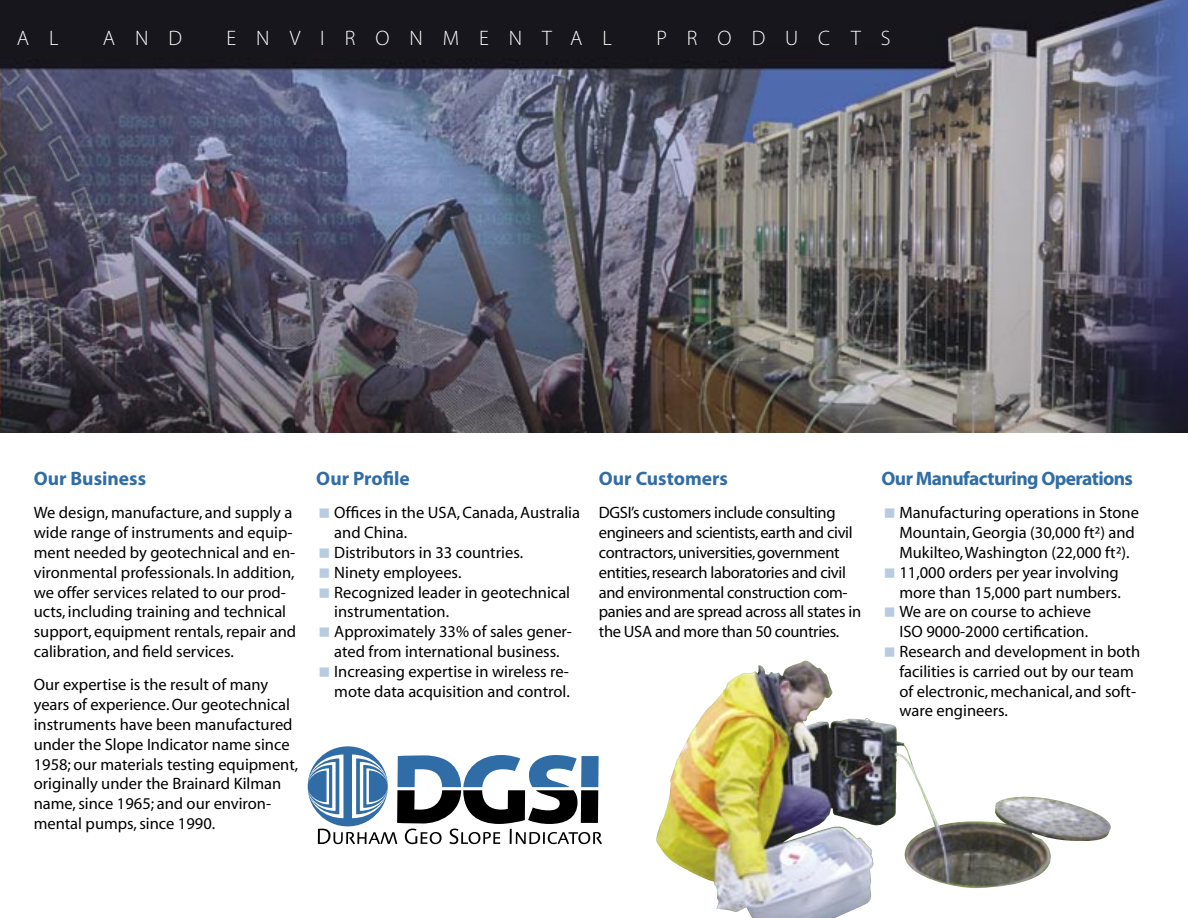
<style>
.page{position:relative;width:1188px;height:918px;background:#fff}
.page>*{position:absolute;margin:0;border:0;box-sizing:border-box;transform-origin:0 0}
.t1{font:300 21px "Myriad Pro";letter-spacing:.95em;color:#fff}
.t2{font:700 19.5px "Myriad Pro";letter-spacing:-.01em;color:#306da6}
.t3{font:700 19.5px "Myriad Pro";letter-spacing:-.03em;color:#306da6}
.Bullet{font:16.5px/19.8px "Myriad";color:#000}
.Paragraph{font:16.5px/19.8px "Myriad";color:#000}
.Paragraph-2{font:16.5px/19.8px "Myriad";letter-spacing:-.02em;color:#000}
</style>
<div class="page">
<img style="left:656px;top:661px;width:455px;height:257px">
<img style="left:0;top:0;width:1188px;height:432px">
<div style="left:308px;top:746px;width:80px;height:80px;background:#306da6;border-radius:50%"></div>
<svg style="left:308px;top:755px;width:294px;height:89px"></svg>
<p class="t1" style="left:17px;top:26px;width:43px">A L</p>
<p class="t1" style="left:103px;top:26px;width:81px">AND</p>
<p class="t1" style="left:227px;top:26px;width:387px">ENVIRONMENTAL</p>
<p class="t1" style="left:656px;top:26px;width:235px">PRODUCTS</p>
<p class="t2" style="left:34px;top:468px;width:114px">Our Business</p>
<p class="Paragraph" style="left:34px;top:504px;width:264px">We design, manufacture, and supply a wide range of instruments and equip&shy;ment needed by geotechnical and en&shy;vironmental professionals. In addition, we offer services related to our prod&shy;ucts, including training and technical support, equipment rentals, repair and calibration, and field services.</p>
<p class="Paragraph" style="left:34px;top:676px;width:266px">Our expertise is the result of many years of experience. Our geotechnical instruments have been manufactured under the Slope Indicator name since 1958; our materials testing equipment, originally under the Brainard Kilman name, since 1965; and our environ&shy;mental pumps, since 1990.</p>
<p class="t2" style="left:316px;top:468px;width:95px">Our Profile</p>
<p class="Bullet" style="left:334px;top:504px;width:247px">Offices in the USA, Canada, Australia and China.</p>
<p class="Bullet" style="left:334px;top:543px;width:190px">Distributors in 33 countries.</p>
<p class="Bullet" style="left:334px;top:563px;width:129px">Ninety employees.</p>
<p class="Bullet" style="left:334px;top:583px;width:237px">Recognized leader in geotechnical instrumentation.</p>
<p class="Bullet" style="left:334px;top:623px;width:239px">Approximately 33% of sales gener&shy;ated from international business.</p>
<p class="Bullet" style="left:334px;top:662px;width:237px">Increasing expertise in wireless re&shy;mote data acquisition and control.</p>
<p class="t2" style="left:599px;top:468px;width:131px">Our Customers</p>
<p class="Paragraph-2" style="left:599px;top:504px;width:264px">DGSI’s customers include consulting engineers and scientists, earth and civil contractors, universities, government entities, research laboratories and civil and environmental construction com&shy;panies and are spread across all states in the USA and more than 50 countries.</p>
<p class="t3" style="left:881px;top:468px;width:253px">Our Manufacturing Operations</p>
<p class="Bullet" style="left:899px;top:504px;width:241px">Manufacturing operations in Stone<br>Mountain, Georgia (30,000 ft²) and<br>Mukilteo, Washington (22,000 ft²).</p>
<p class="Bullet" style="left:899px;top:563px;width:223px">11,000 orders per year involving more than 15,000 part numbers.</p>
<p class="Bullet" style="left:899px;top:603px;width:193px">We are on course to achieve<br>ISO 9000-2000 certification.</p>
<p class="Bullet" style="left:899px;top:642px;width:242px">Research and development in both facilities is carried out by our team of electronic, mechanical, and soft&shy;ware engineers.</p>
</div>
